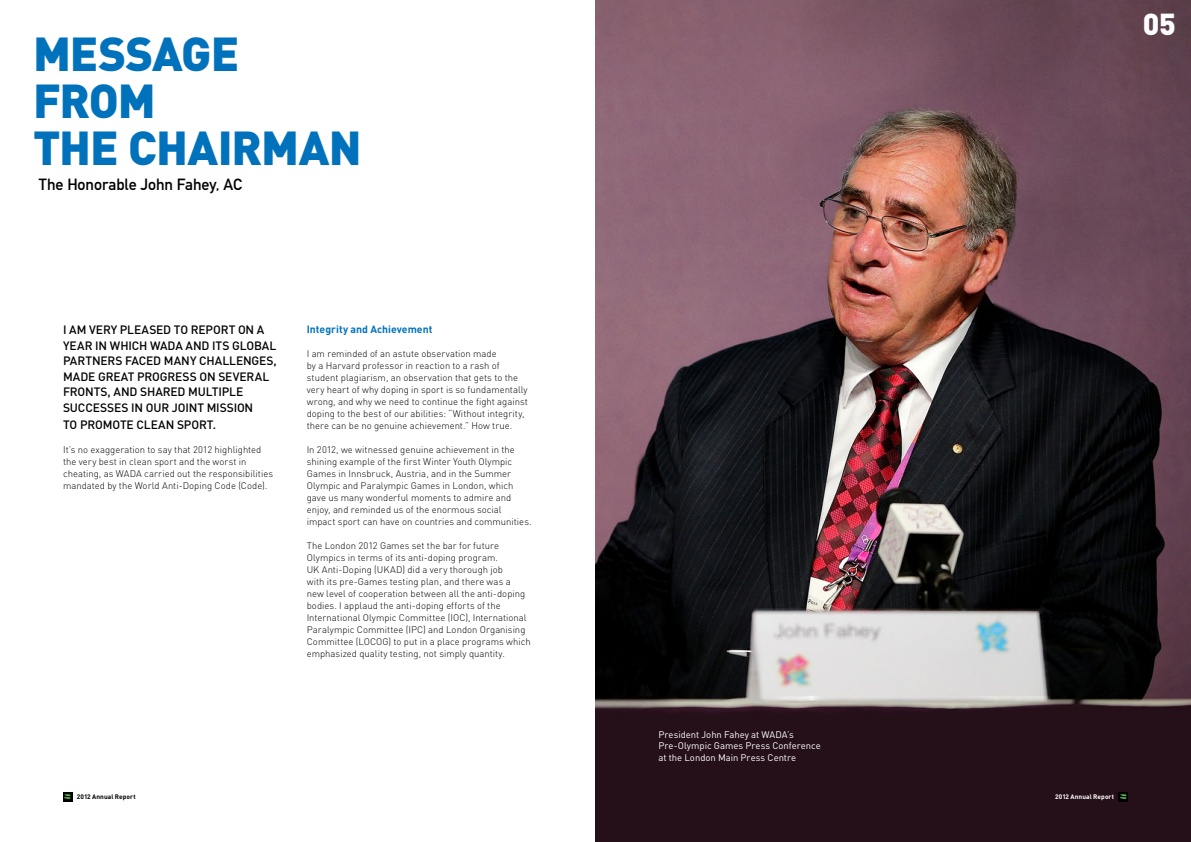
<style>
.page{position:relative;width:1191px;height:842px;background:#fff}
.page>*{position:absolute;margin:0;border:0;box-sizing:border-box;transform-origin:0 0}
.t1{font:900 47px/47px "DIN";letter-spacing:.07em;color:#0072bc}
.t2{font:900 30px "DIN";color:#fff}
.t3{font:16px "DIN Mittelschrift";letter-spacing:-.005em;color:#000}
.t4{font:500 12px/15.6px "DIN";letter-spacing:-.01em;color:#000}
.t5{font:700 10.5px "DIN";color:#0072bc}
.t6{font:300 9.5px/12px "DIN";letter-spacing:.005em;color:#000}
.t7{font:9.5px/11.4px "DIN";color:#fff}
.t8{font:700 6.5px "DIN";letter-spacing:.015em;color:#000}
.t9{font:700 6.5px "DIN";letter-spacing:.015em;color:#fff}
</style>
<div class="page">
<img style="left:595px;top:0;width:596px;height:842px">
<svg style="left:1119px;top:792px;width:9px;height:9px"></svg>
<svg style="left:1119px;top:794px;width:7px;height:5px"></svg>
<div style="left:63px;top:792px;width:9px;height:9px;background:#000"></div>
<svg style="left:64px;top:794px;width:7px;height:5px"></svg>
<h1 class="t1" style="left:33px;top:28px;width:330px">MESSAGE<br>FROM<br>THE CHAIRMAN</h1>
<h3 class="t3" style="left:39px;top:175px;width:205px">The Honorable John Fahey, AC</h3>
<h2 class="t2" style="left:1143px;top:4px;width:34px">05</h2>
<p class="t4" style="left:63px;top:321px;width:215px">I AM VERY PLEASED TO REPORT ON A<br>YEAR IN WHICH WADA AND ITS GLOBAL<br>PARTNERS FACED MANY CHALLENGES,<br>MADE GREAT PROGRESS ON SEVERAL<br>FRONTS, AND SHARED MU LTIPLE<br>SUCC</p>
<p class="t4" style="left:63px;top:399px;width:192px;line-height:16.8px;text-indent:30px">ESSES IN OUR JOINT MISSION<br>TO PROMOTE CLEAN SPORT.</p>
<p class="t6" style="left:63px;top:443px;width:212px">It’s no exaggeration to say that 2012 highlighted the very best in clean sport and the worst in cheating, as WADA carried out the responsibilities mandated by the World Anti-Doping Code (Code).</p>
<p class="t5" style="left:307px;top:322px;width:127px">I ntegrity and Achievement</p>
<p class="t6" style="left:307px;top:347px;width:223px">I am reminded of an astute observation made<br>by a Harvard professor in reaction to a rash of student plagiarism, an observation that gets to the very heart of why doping in sport is so fundamentally wrong, and why we need to continue the fight against doping to the best of our abilities: “Without integrity, there can be no genuine achievement.” How true.</p>
<p class="t6" style="left:307px;top:443px;width:226px">In 2012, we witnessed genuine achievement in the shining example of the first Winter Youth Olympic Games in Innsbruck, Austria, and in the Summer Olympic and Paralympic Games in London, which gave us many wonderful moments to admire and enjoy, and reminded us of the enormous social impact sport can have on countries and communities.</p>
<p class="t6" style="left:307px;top:539px;width:226px">The London 2012 Games set the bar for future Olympics in terms of its anti-doping program.<br>UK Anti-Doping (UKAD) did a very thorough job<br>with its pre-Games testing plan, and there was a<br>new level of cooperation between all the anti-doping bodies. I applaud the anti-doping efforts of the International Olympic Committee (IOC), International Paralympic Committee (IPC) and London Organising Committee (LOCOG) to put in a place programs which emphasized quality testing, not simply quantity.</p>
<p class="t7" style="left:658px;top:729px;width:164px">President John Fahey at WADA’s<br>Pre-Olympic Games Press Conference at the London Main Press Centre</p>
<p class="t8" style="left:77px;top:792px;width:60px">2012 Annual Report</p>
<p class="t9" style="left:1055px;top:792px;width:60px">2012 Annual Report</p>
</div>
